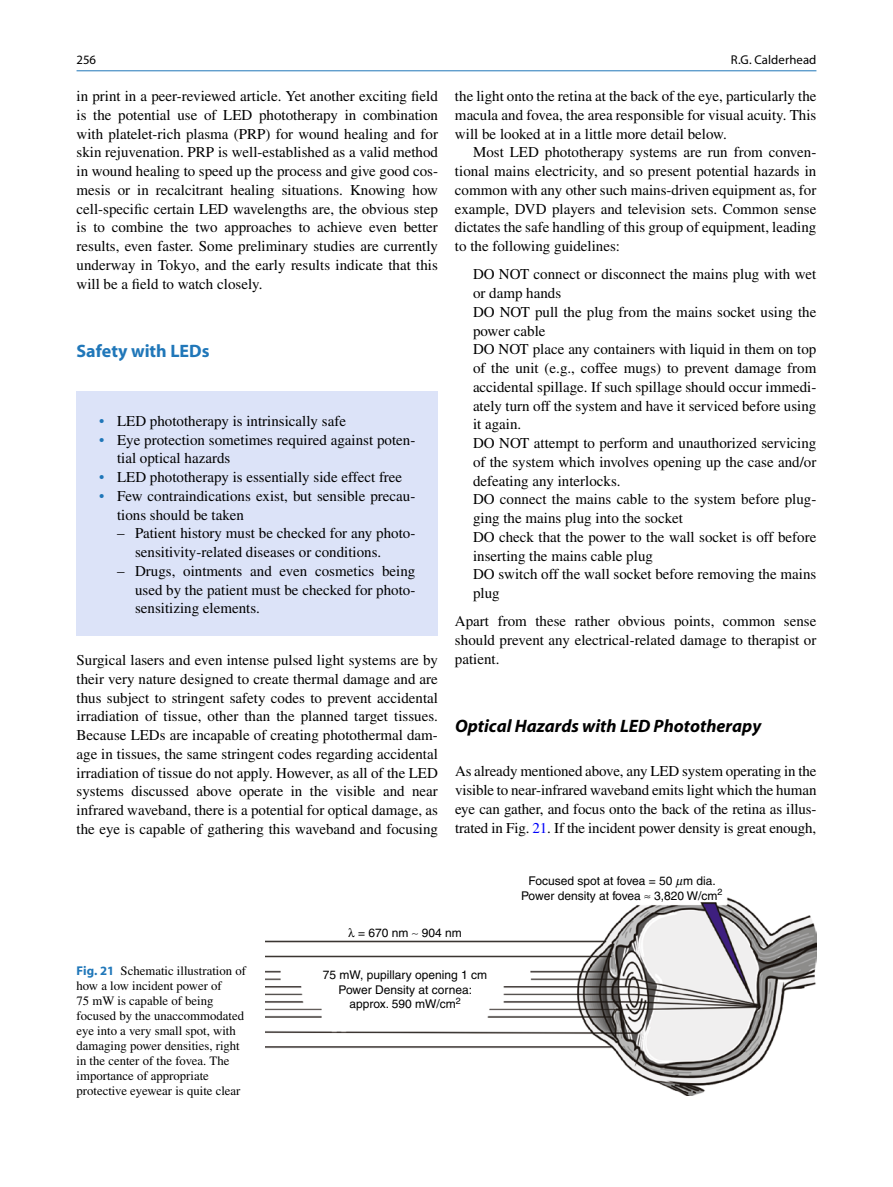
<style>
.page{position:relative;width:893px;height:1187px;background:#fff}
.page>*{position:absolute;margin:0;border:0;box-sizing:border-box;transform-origin:0 0}
.t1{font:italic 700 18px "Myriad";color:#000}
.t2{font:700 18px "Myriad";color:#2077b9}
.t3{font:15px/18.8px "Times";color:#000;text-align:justify}
.t4{font:12.75px/15px "Times";color:#000}
.t5{font:12.75px "Myriad";letter-spacing:.01em;color:#000}
.t6{font:12px/14.4px "Helvetica";color:#000;text-align:center}
.s1{color:#2077b9}
.s2{color:#0000fa}
.s3{font-family:"Myriad";font-weight:700;color:#2077b9}
</style>
<div class="page">
<hr style="left:77px;top:70px;width:739px;height:1px;background:#2077b9">
<div style="left:77px;top:391px;width:361px;height:245px;background:#dce3f8"></div>
<img style="left:266px;top:897px;width:550px;height:198px">
<svg style="left:349px;top:926px;width:6px;height:10px"></svg>
<p class="t5" style="left:77px;top:54px;width:21px">256</p>
<p class="t5" style="left:731px;top:54px;width:87px">R.G. Calderhead</p>
<p class="t3" style="left:77px;top:87px;width:363px">in print in a peer-reviewed article. Yet another exciting field is the potential use of LED phototherapy in combination with platelet-rich plasma (PRP) for wound healing and for skin rejuvenation. PRP is well-established as a valid method in wound healing to speed up the process and give good cos&shy;mesis or in recalcitrant healing situations. Knowing how cell-specific certain LED wavelengths are, the obvious step is to combine the two approaches to achieve even better results, even faster. Some preliminary studies are currently underway in Tokyo, and the early results indicate that this will be a field to watch closely.</p>
<p class="t3" style="left:455px;top:87px;width:363px">the light onto the retina at the back of the eye, particularly the macula and fovea, the area responsible for visual acuity. This will be looked at in a little more detail below.</p>
<p class="t3" style="left:455px;top:143px;width:363px;text-indent:18px">Most LED phototherapy systems are run from conven&shy;tional mains electricity, and so present potential hazards in common with any other such mains-driven equipment as, for example, DVD players and television sets. Common sense dictates the safe handling of this group of equipment, leading to the following guidelines:</p>
<p class="t3" style="left:473px;top:265px;width:345px;text-align:left">DO NOT connect or disconnect the mains plug with wet or damp hands<br>DO NOT pull the plug from the mains socket using the power cable<br>DO NOT place any containers with liquid in them on top of the unit (e.g., coffee mugs) to prevent damage from accidental spillage. If such spillage should occur immedi&shy;ately turn off the system and have it serviced before using it again.<br>DO NOT attempt to perform and unauthorized servicing of the system which involves opening up the case and/or defeating any interlocks.<br>DO connect the mains cable to the system before plug&shy;ging the mains plug into the socket<br>DO check that the power to the wall socket is off before inserting the mains cable plug<br>DO switch off the wall socket before removing the mains plug</p>
<p class="t3" style="left:455px;top:612px;width:363px">Apart from these rather obvious points, common sense should prevent any electrical-related damage to therapist or patient.</p>
<p class="t2" style="left:77px;top:341px;width:135px">Safety with LEDs</p>
<p class="t3" style="left:99px;top:411px;width:248px"><span class="s1">•</span> LED phototherapy is intrinsically safe</p>
<p class="t3" style="left:117px;top:430px;width:300px;text-indent:-18px"><span class="s1">•</span> Eye protection sometimes required against poten&shy;tial optical hazards</p>
<p class="t3" style="left:99px;top:467px;width:305px"><span class="s1">•</span> LED phototherapy is essentially side effect free</p>
<p class="t3" style="left:117px;top:486px;width:300px;text-indent:-18px"><span class="s1">•</span> Few contraindications exist, but sensible precau&shy;tions should be taken</p>
<p class="t3" style="left:135px;top:524px;width:282px;text-indent:-18px">– Patient history must be checked for any photo&shy;sensitivity-related diseases or conditions.</p>
<p class="t3" style="left:135px;top:561px;width:282px;text-indent:-18px">– Drugs, ointments and even cosmetics being used by the patient must be checked for photo&shy;sensitizing elements.</p>
<p class="t3" style="left:77px;top:650px;width:363px">Surgical lasers and even intense pulsed light systems are by their very nature designed to create thermal damage and are thus subject to stringent safety codes to prevent accidental irradiation of tissue, other than the planned target tissues.<br>Because LEDs are incapable of creating photothermal dam&shy;age in tissues, the same stringent codes regarding accidental irradiation of tissue do not apply. However, as all of the LED systems discussed above operate in the visible and near infrared waveband, there is a potential for optical damage, as the eye is capable of gathering this waveband and focusing</p>
<p class="t1" style="left:455px;top:716px;width:308px">Optical Hazards with LED Phototherapy</p>
<p class="t3" style="left:455px;top:762px;width:363px">As already mentioned above, any LED system operating in the visible to near-infrared waveband emits light which the human eye can gather, and focus onto the back of the retina as illus&shy;trated in Fig. <span class="s2">21</span>. If the incident power density is great enough,</p>
<p class="t4" style="left:77px;top:963px;width:171px"><span class="s3">Fig. 21</span> Schematic illustration of how a low incident power of<br>75 mW is capable of being focused by the unaccommodated eye into a very small spot, with damaging power densities, right in the center of the fovea. The importance of appropriate protective eyewear is quite clear</p>
<p class="t6" style="left:358px;top:925px;width:105px">= 670 nm ∼ 904 nm</p>
<p class="t6" style="left:323px;top:967px;width:166px">75 mW, pupillary opening 1 cm<br>Power Density at cornea: approx. 590 mW/cm<sup>2</sup></p>
<p class="t6" style="left:521px;top:873px;width:203px">Focused spot at fovea = 50 m dia.<br>Power density at fovea ≈ 3,820 W/cm<sup>2</sup></p>
</div>
